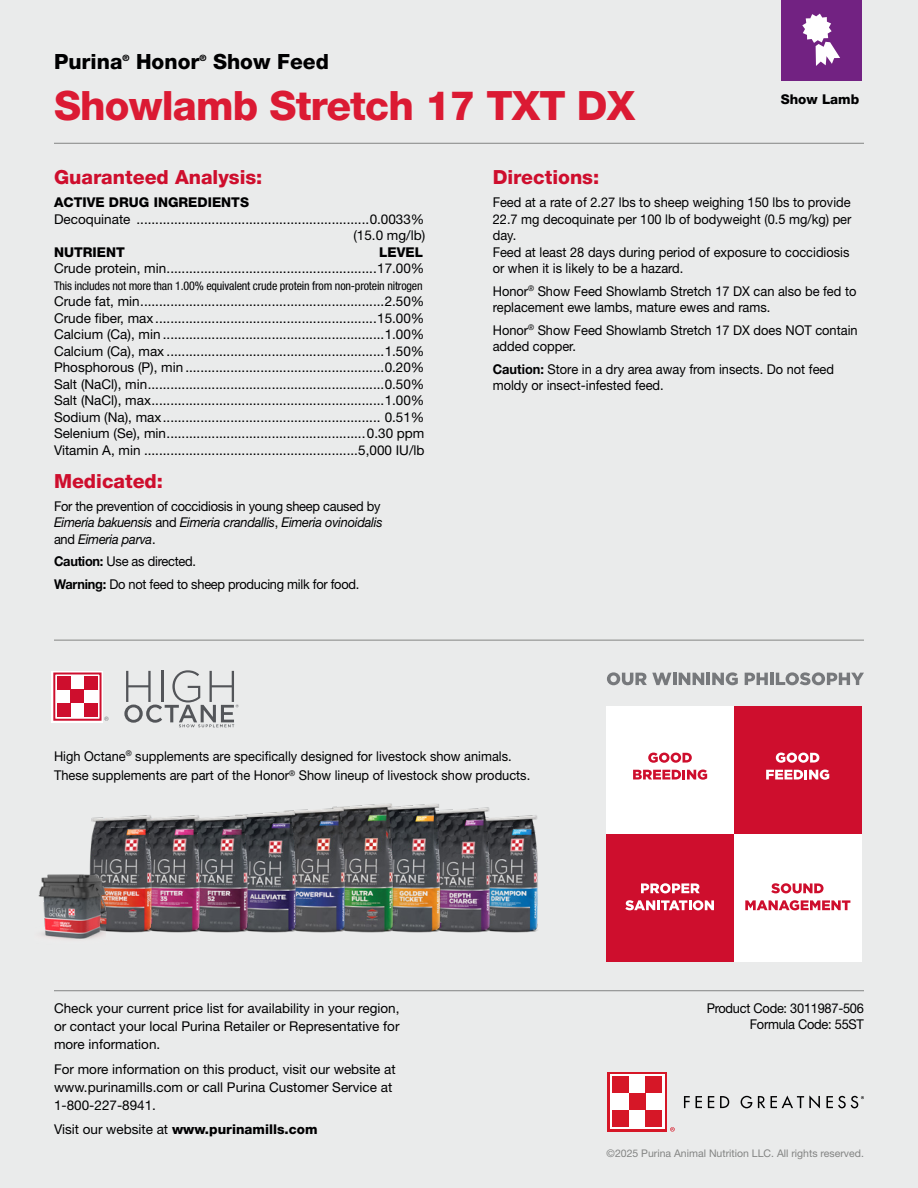
<style>
.page{position:relative;width:918px;height:1188px;background:#eaebeb}
.page>*{position:absolute;margin:0;border:0;box-sizing:border-box;transform-origin:0 0}
.t1{font:800 40.5px "Helvetica Neue LT Pro";letter-spacing:-.02em;color:#db1a33}
.t2{font:800 21px "Helvetica Neue LT Pro";color:#000001}
.t3{font:800 19.5px "Helvetica Neue LT Pro";color:#ce0e2d}
.t4{font:13.5px/16.5px "Helvetica Neue LT Pro";color:#000001;text-align:justify}
.t5{font:13.5px/16.5px "Helvetica Neue LT Pro";color:#000001;scale:.95 1}
.t6{font:italic 13.5px/16.5px "Helvetica Neue LT Pro";letter-spacing:-.02em;color:#000001;scale:.95 1}
.t7{font:13.5px/22.5px "Helvetica Neue LT Pro";letter-spacing:-.02em;color:#000001;scale:.95 1}
.t8{font:800 13.5px "Helvetica Neue LT Pro";color:#000001}
.t9{font:condensed 12px "Helvetica Neue LT Pro";letter-spacing:-.015em;color:#000001}
.t10{font:10.5px "Helvetica Neue LT Pro";color:#838483}
.t11{font:800 8.7px "Helvetica Neue LT Pro";color:#000001}
.s1{font-style:normal}
.s2{font-weight:700}
.s3{font-weight:400}
</style>
<div class="page">
<hr style="left:54px;top:990px;width:810px;height:1px;background:#838483">
<hr style="left:54px;top:640px;width:810px;height:1px;background:#838483">
<hr style="left:54px;top:143px;width:810px;height:1px;background:#838483">
<svg style="left:684px;top:1095px;width:136px;height:14px"></svg>
<div style="left:608px;top:1072px;width:59px;height:59px;background:#d61727"></div>
<div style="left:610px;top:1074px;width:55px;height:55px;background:#fff"></div>
<div style="left:612px;top:1077px;width:17px;height:16px;background:#d61727"></div>
<div style="left:646px;top:1110px;width:16px;height:17px;background:#d61727"></div>
<div style="left:612px;top:1110px;width:17px;height:17px;background:#d61727"></div>
<div style="left:646px;top:1077px;width:16px;height:16px;background:#d61727"></div>
<div style="left:629px;top:1093px;width:17px;height:17px;background:#d61727"></div>
<svg style="left:670px;top:1127px;width:5px;height:5px"></svg>
<svg style="left:826px;top:1096px;width:38px;height:12px"></svg>
<div style="left:781px;top:0;width:81px;height:81px;background:#722282"></div>
<svg style="left:802px;top:14px;width:38px;height:52px"></svg>
<div style="left:606px;top:706px;width:128px;height:128px;background:#fff"></div>
<div style="left:734px;top:706px;width:127px;height:128px;background:#ce0e2d"></div>
<div style="left:606px;top:834px;width:128px;height:127px;background:#ce0e2d"></div>
<div style="left:734px;top:834px;width:127px;height:127px;background:#fff"></div>
<svg style="left:607px;top:672px;width:131px;height:13px"></svg>
<svg style="left:745px;top:673px;width:23px;height:12px"></svg>
<hr style="left:770px;top:673px;width:4px;height:12px;background:#77797c">
<svg style="left:776px;top:672px;width:88px;height:13px"></svg>
<svg style="left:648px;top:753px;width:44px;height:10px"></svg>
<svg style="left:633px;top:770px;width:74px;height:10px"></svg>
<svg style="left:776px;top:753px;width:43px;height:10px"></svg>
<svg style="left:766px;top:770px;width:63px;height:10px"></svg>
<svg style="left:641px;top:883px;width:59px;height:10px"></svg>
<svg style="left:625px;top:900px;width:89px;height:10px"></svg>
<svg style="left:771px;top:883px;width:53px;height:10px"></svg>
<svg style="left:745px;top:900px;width:105px;height:10px"></svg>
<div style="left:52px;top:671px;width:51px;height:51px;background:#fff"></div>
<div style="left:57px;top:676px;width:13px;height:14px;background:#ce0e2d"></div>
<div style="left:70px;top:690px;width:14px;height:13px;background:#ce0e2d"></div>
<div style="left:84px;top:676px;width:14px;height:14px;background:#ce0e2d"></div>
<div style="left:57px;top:703px;width:13px;height:14px;background:#ce0e2d"></div>
<div style="left:84px;top:703px;width:14px;height:14px;background:#ce0e2d"></div>
<div style="left:53px;top:673px;width:49px;height:48px;border:2px solid #ce0e2d"></div>
<svg style="left:104px;top:717px;width:4px;height:4px"></svg>
<svg style="left:124px;top:670px;width:115px;height:57px"></svg>
<img style="left:499px;top:815px;width:39px;height:118px">
<img style="left:450px;top:807px;width:49px;height:126px">
<img style="left:402px;top:804px;width:48px;height:129px">
<img style="left:354px;top:803px;width:48px;height:130px">
<img style="left:306px;top:806px;width:48px;height:127px">
<img style="left:258px;top:809px;width:48px;height:124px">
<img style="left:209px;top:813px;width:49px;height:120px">
<img style="left:161px;top:815px;width:48px;height:118px">
<img style="left:80px;top:815px;width:81px;height:118px">
<img style="left:38px;top:875px;width:67px;height:64px">
<h2 class="t2" style="left:54px;top:49px;width:70px">Purina</h2>
<p class="t11" style="left:122px;top:53px;width:8px">®</p>
<h2 class="t2" style="left:136px;top:49px;width:65px">Honor</h2>
<p class="t11" style="left:199px;top:53px;width:8px">®</p>
<h2 class="t2" style="left:213px;top:49px;width:117px">Show Feed</h2>
<h1 class="t1" style="left:54px;top:82px;width:583px">Showlamb Stretch 17 TXT DX</h1>
<p class="t8" style="left:781px;top:91px;width:80px">Show Lamb</p>
<h3 class="t3" style="left:54px;top:165px;width:210px">Guaranteed Analysis:</h3>
<p class="t8" style="left:54px;top:194px;width:197px">ACTIVE DRUG INGREDIENTS</p>
<p class="t4" style="left:54px;top:210px;width:373px;text-align:right">Decoquinate ..............................................................0.0033% (15.0 mg/lb)</p>
<p class="t8" style="left:54px;top:244px;width:72px">NUTRIENT</p>
<p class="t8" style="left:379px;top:244px;width:45px">LEVEL</p>
<p class="t4" style="left:54px;top:260px;width:372px">Crude protein, min........................................................17.00%</p>
<p class="t9" style="left:54px;top:278px;width:370px">This includes not more than 1.00% equivalent crude protein from non-protein nitrogen</p>
<p class="t4" style="left:54px;top:293px;width:372px">Crude fat, min.................................................................2.50% Crude fiber, max ...........................................................15.00% Calcium (Ca), min ...........................................................1.00% Calcium (Ca), max ..........................................................1.50% Phosphorous (P), min .....................................................0.20% Salt (NaCl), min...............................................................0.50% Salt (NaCl), max..............................................................1.00% Sodium (Na), max.......................................................... 0.51% Selenium (Se), min.....................................................0.30 ppm Vitamin A, min .........................................................5,000 IU/lb</p>
<h3 class="t3" style="left:54px;top:469px;width:111px">Medicated:</h3>
<p class="t6" style="left:54px;top:498px;width:347px"><span class="s1">For the prevention of coccidiosis in young sheep caused by<br></span>Eimeria bakuensis <span class="s1">and</span> Eimeria crandallis<span class="s1">,</span> Eimeria ovinoidalis <span class="s1">and</span> Eimeria parva<span class="s1">.</span></p>
<p class="t7" style="left:54px;top:550px;width:323px"><span class="s2">Caution:</span> Use as directed.<br><span class="s2">Warning:</span> Do not feed to sheep producing milk for food.</p>
<h3 class="t3" style="left:493px;top:165px;width:108px">Directions:</h3>
<p class="t5" style="left:493px;top:194px;width:379px">Feed at a rate of 2.27 lbs to sheep weighing 150 lbs to provide 22.7 mg decoquinate per 100 lb of bodyweight (0.5 mg/kg) per day.<br>Feed at least 28 days during period of exposure to coccidiosis or when it is likely to be a hazard.</p>
<p class="t5" style="left:493px;top:282px;width:384px">Honor<sup>®</sup> Show Feed Showlamb Stretch 17 DX can also be fed to replacement ewe lambs, mature ewes and rams.</p>
<p class="t5" style="left:493px;top:321px;width:386px">Honor<sup>®</sup> Show Feed Showlamb Stretch 17 DX does NOT contain added copper.</p>
<p class="t5" style="left:493px;top:360px;width:361px"><span class="s2">Caution:</span> Store in a dry area away from insects. Do not feed moldy or insect-infested feed.</p>
<p class="t5" style="left:54px;top:746px;width:503px;line-height:19.5px">High Octane<sup>®</sup> supplements are specifically designed for livestock show animals.<br>These supplements are part of the Honor<sup>®</sup> Show lineup of livestock show products.</p>
<p class="t4" style="left:54px;top:999px;width:347px;line-height:18px">Check your current price list for availability in your region, or contact your local Purina Retailer or Representative for more information.</p>
<p class="t4" style="left:54px;top:1060px;width:343px;line-height:18px;text-align:left">For more information on this product, visit our website at www.purinamills.com or call Purina Customer Service at<br>1-800-227-8941.</p>
<p class="t8" style="left:54px;top:1122px;width:265px"><span class="s3">Visit our website at</span> www.purinamills.com</p>
<p class="t7" style="left:707px;top:1000px;width:167px;line-height:16.5px;text-align:right">Product Code: 3011987-506<br>Formula Code: 55ST</p>
<p class="t10" style="left:607px;top:1146px;width:259px">©2025 Purina Animal Nutrition LLC. All rights reserved.</p>
</div>
